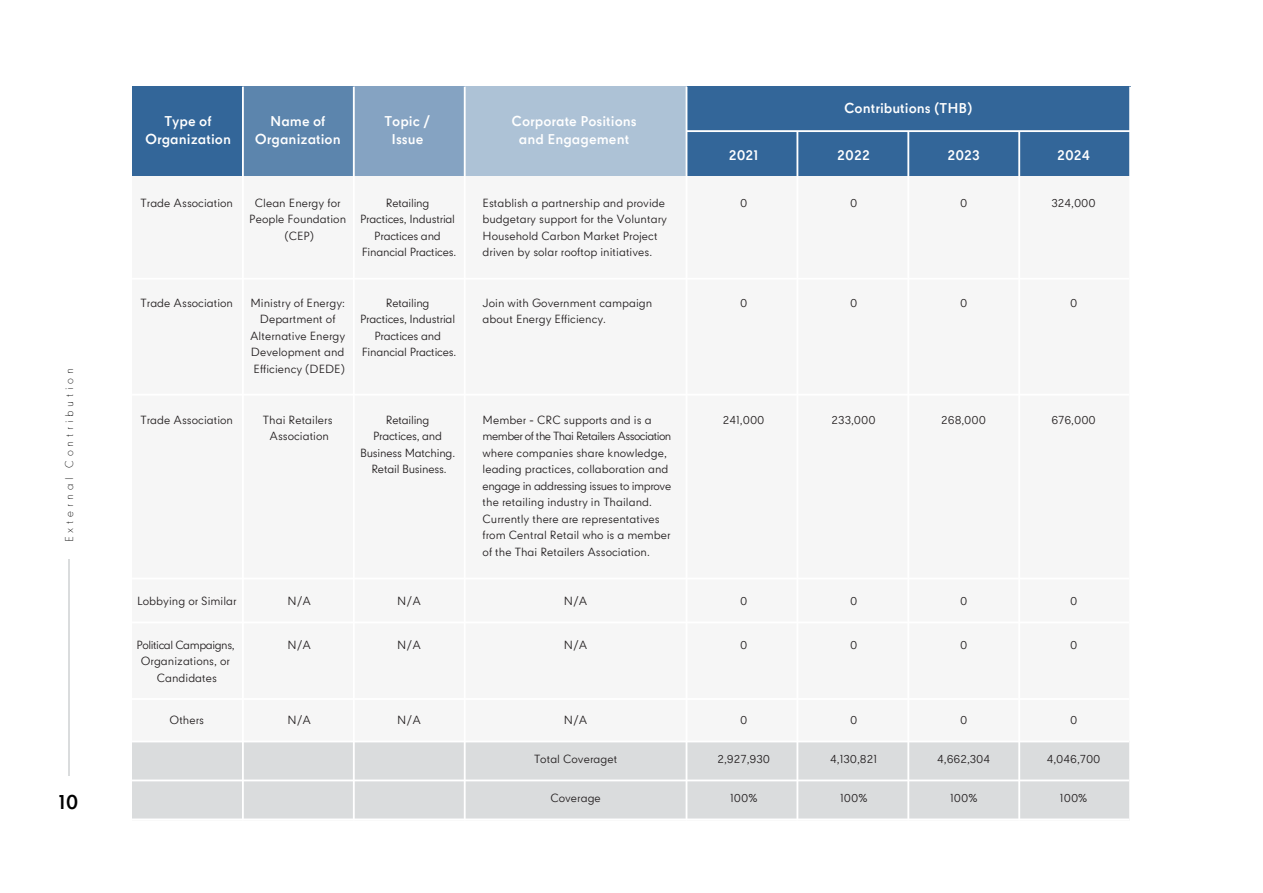
<style>
.page{position:relative;width:1263px;height:893px;background:#fff}
.page>*{position:absolute;margin:0;border:0;box-sizing:border-box;transform-origin:0 0}
.t1{font:700 19.5px "CPN";color:#000101}
.t2{font:700 13.5px/18px "CPN";color:#fff;text-align:center}
.t3{font:11.25px/16.5px "CPN";color:#231f20;text-align:center}
.t4{font:11.25px/16.5px "CPN";letter-spacing:-.02em;color:#231f20;text-align:center}
.t5{font:300 10.5px "CPN";letter-spacing:.36em;color:#000101}
</style>
<div class="page">
<div style="left:132px;top:87px;width:997px;height:733px;background:#f6f6f6"></div>
<div style="left:132px;top:741px;width:997px;height:79px;background:#dadcdd"></div>
<div style="left:132px;top:87px;width:998px;height:89px;background:#369"></div>
<div style="left:243px;top:87px;width:111px;height:89px;background:#5c85ad"></div>
<div style="left:354px;top:87px;width:110px;height:89px;background:#85a3c2"></div>
<div style="left:465px;top:87px;width:221px;height:89px;background:#adc2d6"></div>
<hr style="left:132px;top:278px;width:997px;height:2px;background:#fff">
<hr style="left:132px;top:394px;width:997px;height:2px;background:#fff">
<hr style="left:132px;top:578px;width:997px;height:1px;background:#fff">
<hr style="left:132px;top:621px;width:997px;height:2px;background:#fff">
<hr style="left:132px;top:741px;width:997px;height:1px;background:#fff">
<hr style="left:132px;top:779px;width:997px;height:2px;background:#fff">
<hr style="left:132px;top:818px;width:997px;height:2px;background:#fff">
<hr style="left:132px;top:698px;width:997px;height:2px;background:#fff">
<hr style="left:242px;top:87px;width:2px;height:733px;background:#fff">
<hr style="left:353px;top:87px;width:2px;height:733px;background:#fff">
<hr style="left:464px;top:87px;width:2px;height:733px;background:#fff">
<hr style="left:686px;top:87px;width:1px;height:733px;background:#fff">
<hr style="left:796px;top:131px;width:2px;height:689px;background:#fff">
<hr style="left:907px;top:131px;width:2px;height:689px;background:#fff">
<hr style="left:1018px;top:131px;width:2px;height:689px;background:#fff">
<hr style="left:1129px;top:87px;width:2px;height:733px;background:#fff">
<hr style="left:686px;top:130px;width:444px;height:2px;background:#fff">
<hr style="left:68px;top:560px;width:2px;height:216px;background:#dadcdd">
<p class="t5" style="left:62px;top:542px;width:175px;rotate:-90deg">External Contribution</p>
<h1 class="t1" style="left:59px;top:791px;width:22px">10</h1>
<p class="t2" style="left:145px;top:112px;width:88px">Type of<br>Organization</p>
<p class="t2" style="left:255px;top:112px;width:88px">Name of<br>Organization</p>
<p class="t2" style="left:384px;top:112px;width:48px">Topic /<br>Issue</p>
<p class="t2" style="left:511px;top:112px;width:127px">Corporate Positions and Engagement</p>
<p class="t2" style="left:844px;top:99px;width:130px">Contributions (THB)</p>
<p class="t2" style="left:729px;top:146px;width:31px">2021</p>
<p class="t2" style="left:837px;top:146px;width:34px">2022</p>
<p class="t2" style="left:947px;top:146px;width:34px">2023</p>
<p class="t2" style="left:1057px;top:146px;width:35px">2024</p>
<p class="t3" style="left:141px;top:196px;width:94px">Trade Association</p>
<p class="t3" style="left:249px;top:196px;width:98px">Clean Energy for<br>People Foundation (CEP)</p>
<p class="t3" style="left:483px;top:196px;width:186px;text-align:left">Establish a partnership and provide budgetary support for the Voluntary Household Carbon Market Project driven by solar rooftop initiatives.</p>
<p class="t4" style="left:386px;top:196px;width:45px">Retailing</p>
<p class="t3" style="left:740px;top:196px;width:9px">0</p>
<p class="t3" style="left:850px;top:196px;width:9px">0</p>
<p class="t3" style="left:960px;top:196px;width:9px">0</p>
<p class="t3" style="left:1051px;top:196px;width:46px">324,000</p>
<p class="t4" style="left:360px;top:212px;width:98px">Practices, Industrial<br>Practices and<br>Financial Practices.</p>
<p class="t3" style="left:141px;top:296px;width:94px">Trade Association</p>
<p class="t3" style="left:250px;top:296px;width:97px">Ministry of Energy:<br>Department of<br>Alternative Energy<br>Development and<br>Efficiency (DEDE)</p>
<p class="t3" style="left:483px;top:296px;width:171px;text-align:left">Join with Government campaign about Energy Efficiency.</p>
<p class="t4" style="left:386px;top:296px;width:45px">Retailing</p>
<p class="t3" style="left:740px;top:296px;width:9px">0</p>
<p class="t3" style="left:850px;top:296px;width:9px">0</p>
<p class="t3" style="left:960px;top:296px;width:9px">0</p>
<p class="t3" style="left:1070px;top:296px;width:9px">0</p>
<p class="t4" style="left:360px;top:312px;width:98px">Practices, Industrial<br>Practices and<br>Financial Practices.</p>
<p class="t3" style="left:141px;top:413px;width:94px">Trade Association</p>
<p class="t3" style="left:263px;top:413px;width:71px">Thai Retailers<br>Association</p>
<p class="t3" style="left:483px;top:413px;width:190px;text-align:left">Member - CRC supports and is a member of the Thai Retailers Association where companies share knowledge, leading practices, collaboration and engage in addressing issues to improve the retailing industry in Thailand.<br>Currently there are representatives from Central Retail who is a member of the Thai Retailers Association.</p>
<p class="t4" style="left:386px;top:413px;width:45px">Retailing</p>
<p class="t3" style="left:723px;top:413px;width:43px">241,000</p>
<p class="t3" style="left:832px;top:413px;width:46px">233,000</p>
<p class="t3" style="left:941px;top:413px;width:46px">268,000</p>
<p class="t3" style="left:1051px;top:413px;width:46px">676,000</p>
<p class="t4" style="left:360px;top:429px;width:97px">Practices, and<br>Business Matching.<br>Retail Business.</p>
<p class="t3" style="left:137px;top:594px;width:101px">Lobbying or Similar</p>
<p class="t3" style="left:287px;top:594px;width:25px">N/A</p>
<p class="t3" style="left:397px;top:594px;width:25px">N/A</p>
<p class="t3" style="left:564px;top:594px;width:25px">N/A</p>
<p class="t3" style="left:740px;top:594px;width:9px">0</p>
<p class="t3" style="left:850px;top:594px;width:9px">0</p>
<p class="t3" style="left:960px;top:594px;width:9px">0</p>
<p class="t3" style="left:1070px;top:594px;width:9px">0</p>
<p class="t3" style="left:137px;top:637px;width:100px">Political Campaigns,<br>Organizations, or<br>Candidates</p>
<p class="t3" style="left:287px;top:637px;width:25px">N/A</p>
<p class="t3" style="left:397px;top:637px;width:25px">N/A</p>
<p class="t3" style="left:564px;top:637px;width:25px">N/A</p>
<p class="t3" style="left:740px;top:637px;width:9px">0</p>
<p class="t3" style="left:850px;top:637px;width:9px">0</p>
<p class="t3" style="left:960px;top:637px;width:9px">0</p>
<p class="t3" style="left:1070px;top:637px;width:9px">0</p>
<p class="t3" style="left:170px;top:713px;width:36px">Others</p>
<p class="t3" style="left:287px;top:713px;width:25px">N/A</p>
<p class="t3" style="left:397px;top:713px;width:25px">N/A</p>
<p class="t3" style="left:564px;top:713px;width:25px">N/A</p>
<p class="t3" style="left:740px;top:713px;width:9px">0</p>
<p class="t3" style="left:850px;top:713px;width:9px">0</p>
<p class="t3" style="left:960px;top:713px;width:9px">0</p>
<p class="t3" style="left:1070px;top:713px;width:9px">0</p>
<p class="t3" style="left:534px;top:752px;width:85px">Total Coveraget</p>
<p class="t3" style="left:717px;top:752px;width:54px">2,927,930</p>
<p class="t3" style="left:830px;top:752px;width:49px">4,130,821</p>
<p class="t3" style="left:937px;top:752px;width:54px">4,662,304</p>
<p class="t3" style="left:1047px;top:752px;width:55px">4,046,700</p>
<p class="t3" style="left:550px;top:791px;width:52px">Coverage</p>
<p class="t3" style="left:730px;top:791px;width:29px">100%</p>
<p class="t3" style="left:840px;top:791px;width:29px">100%</p>
<p class="t3" style="left:950px;top:791px;width:29px">100%</p>
<p class="t3" style="left:1060px;top:791px;width:29px">100%</p>
</div>
